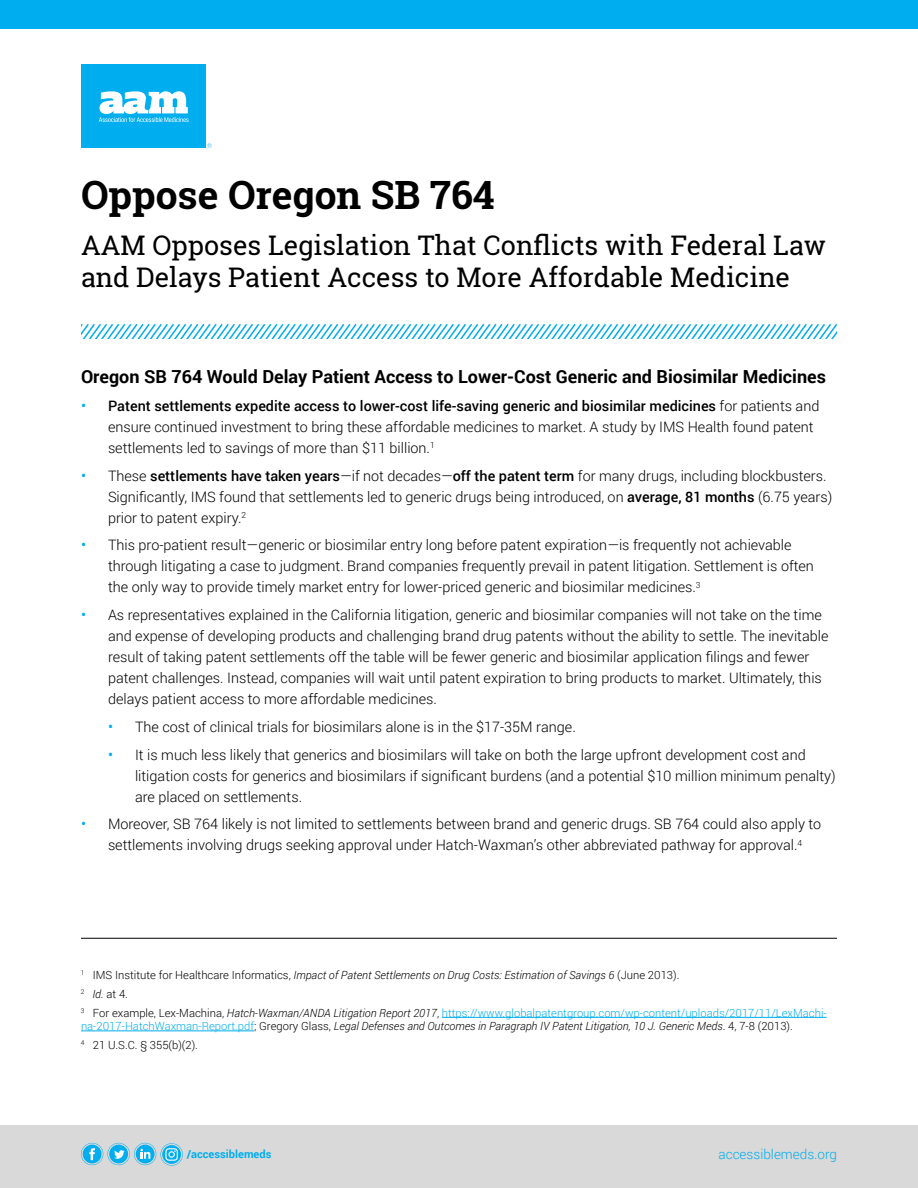
<style>
.page{position:relative;width:918px;height:1188px;background:#fff}
.page>*{position:absolute;margin:0;border:0;box-sizing:border-box;transform-origin:0 0}
.t1{font:700 39px "Roboto Slab";color:#000}
.t2{font:27px/32.4px "Roboto Slab";color:#000}
.t3{font:700 18px "Roboto";color:#000}
.t4{font:300 14.4px/21px "Roboto";color:#000}
.t5{font:300 13.5px "Roboto";color:#00aeef}
.t6{font:italic 300 11.25px/18.9px "Roboto";color:#000}
.t7{font:700 11.1px "Roboto";color:#00aeef}
.s1{font-weight:400;font-size:15px;color:#00aeef}
.s2{font-weight:500}
.s3{font-style:normal}
.s4{font-style:normal;color:#00aeef}
</style>
<div class="page">
<div style="left:0;top:0;width:918px;height:29px;background:#00aeef"></div>
<div style="left:0;top:1125px;width:918px;height:63px;background:#d9d9d9"></div>
<svg style="left:81px;top:1142px;width:102px;height:24px"></svg>
<div style="left:81px;top:64px;width:125px;height:84px;background:#00aeef"></div>
<svg style="left:99px;top:91px;width:90px;height:31px"></svg>
<svg style="left:207px;top:143px;width:4px;height:4px"></svg>
<svg style="left:81px;top:324px;width:756px;height:14px"></svg>
<hr style="left:81px;top:938px;width:756px;height:1px;background:#000">
<hr style="left:442px;top:1017px;width:385px;height:1px;background:#00aeef">
<hr style="left:81px;top:1031px;width:173px;height:1px;background:#00aeef">
<h1 class="t1" style="left:81px;top:168px;width:415px">Oppose Oregon SB 764</h1>
<h2 class="t2" style="left:81px;top:229px;width:747px">AAM Opposes Legislation That Conflicts with Federal Law and Delays Patient Access to More Affordable Medicine</h2>
<p class="t3" style="left:81px;top:364px;width:747px">Oregon SB 764 Would Delay Patient Access to Lower-Cost Generic and Biosimilar Medicines</p>
<p class="t4" style="left:108px;top:395px;width:713px;text-indent:-27px"><span class="s1">•</span> <span class="s2">Patent settlements expedite access to lower-cost life-saving generic and biosimilar medicines</span> for patients and ensure continued investment to bring these affordable medicines to market. A study by IMS Health found patent settlements led to savings of more than $11 billion.<sup>1</sup></p>
<p class="t4" style="left:108px;top:464px;width:726px;text-indent:-27px"><span class="s1">•</span> These <span class="s2">settlements have taken years</span>—if not decades—<span class="s2">off the patent term</span> for many drugs, including blockbusters.<br>Significantly, IMS found that settlements led to generic drugs being introduced, on <span class="s2">average, 81 months</span> (6.75 years) prior to patent expiry.<sup>2</sup></p>
<p class="t4" style="left:108px;top:534px;width:708px;text-indent:-27px"><span class="s1">•</span> This pro-patient result—generic or biosimilar entry long before patent expiration—is frequently not achievable through litigating a case to judgment. Brand companies frequently prevail in patent litigation. Settlement is often the only way to provide timely market entry for lower-priced generic and biosimilar medicines.<sup>3</sup></p>
<p class="t4" style="left:108px;top:604px;width:722px;text-indent:-27px"><span class="s1">•</span> As representatives explained in the California litigation, generic and biosimilar companies will not take on the time and expense of developing products and challenging brand drug patents without the ability to settle. The inevitable result of taking patent settlements off the table will be fewer generic and biosimilar application filings and fewer patent challenges. Instead, companies will wait until patent expiration to bring products to market. Ultimately, this delays patient access to more affordable medicines.</p>
<p class="t4" style="left:108px;top:716px;width:469px"><span class="s1">•</span> The cost of clinical trials for biosimilars alone is in the $17-35M range.</p>
<p class="t4" style="left:135px;top:743px;width:702px;text-indent:-27px"><span class="s1">•</span> It is much less likely that generics and biosimilars will take on both the large upfront development cost and litigation costs for generics and biosimilars if significant burdens (and a potential $10 million minimum penalty) are placed on settlements.</p>
<p class="t4" style="left:81px;top:813px;width:742px;text-align:center"><span class="s1">•</span> Moreover, SB 764 likely is not limited to settlements between brand and generic drugs. SB 764 could also apply to settlements involving drugs seeking approval under Hatch-Waxman’s other abbreviated pathway for approval.<sup>4</sup></p>
<p class="t6" style="left:81px;top:965px;width:747px"><sup>1</sup> <span class="s3">IMS Institute for Healthcare Informatics,</span> Impact of Patent Settlements on Drug Costs: Estimation of Savings 6 <span class="s3">(June 2013).<br></span><sup>2</sup> Id. <span class="s3">at 4.<br></span><sup>3</sup> <span class="s3">For example, Lex-Machina,</span> Hatch-Waxman/ANDA Litigation Report 2017<span class="s3">,</span> <span class="s4">https://www.globalpatentgroup.com/wp-content/uploads/2017/11/LexMachi-</span></p>
<p class="t6" style="left:81px;top:1016px;width:713px"><span class="s4">na-2017-HatchWaxman-Report.pdf</span><span class="s3">; Gregory Glass,</span> Legal Defenses and Outcomes in Paragraph IV Patent Litigation, 10 J. Generic Meds<span class="s3">. 4, 7-8 (2013).<br></span><sup>4</sup> <span class="s3">21 U.S.C. § 355(b)(2).</span></p>
<p class="t7" style="left:187px;top:1146px;width:86px">/accessiblemeds</p>
<p class="t5" style="left:718px;top:1145px;width:120px">accessiblemeds.org</p>
</div>
